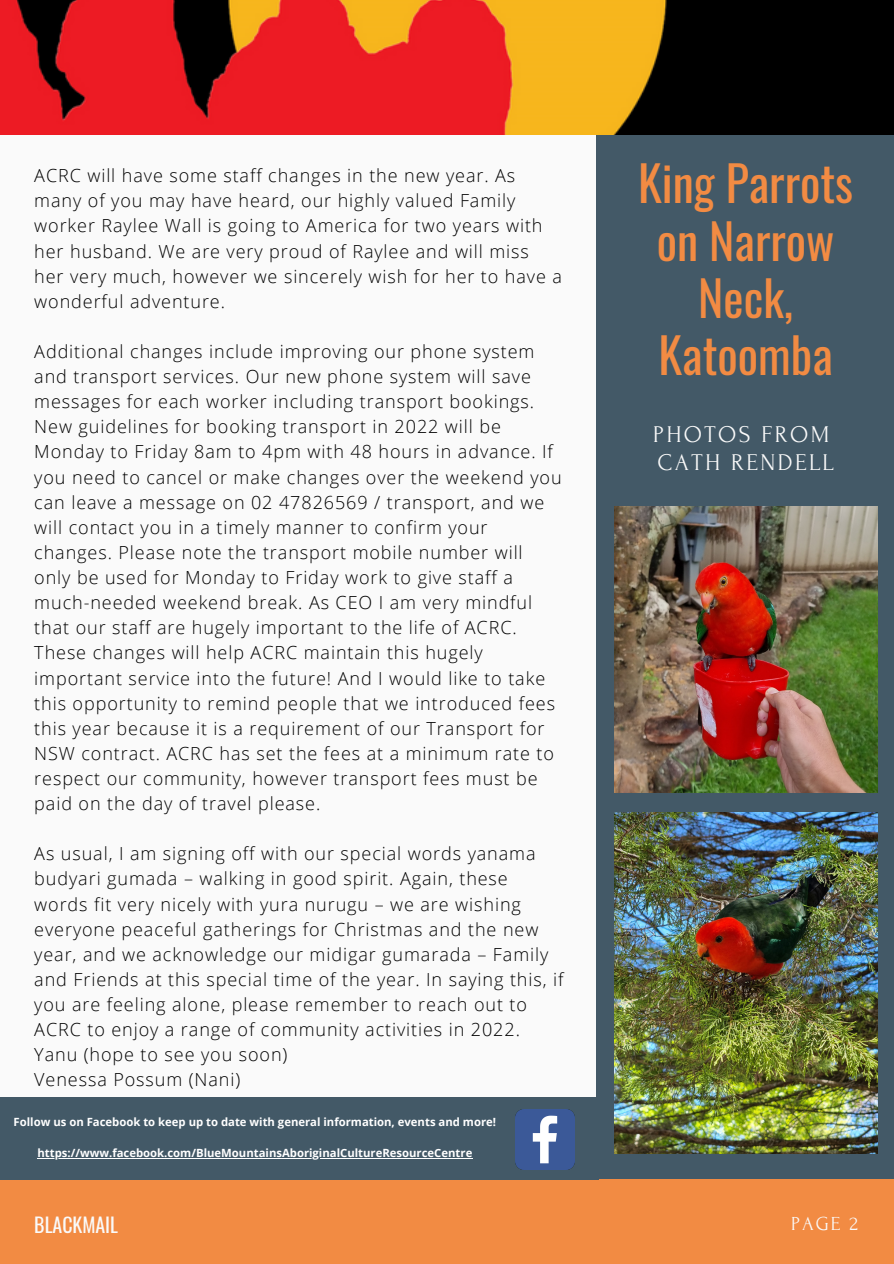
<style>
.page{position:relative;width:894px;height:1264px;background:#fff}
.page>*{position:absolute;margin:0;border:0;box-sizing:border-box;transform-origin:0 0}
.t1{font:48px/57.4px "Oswald";color:#f28b43;text-align:center}
.t2{font:24px "Forum";letter-spacing:.1em;color:#fafafa}
.t3{font:19.8px "Oswald";color:#fafafa}
.t4{font:19.8px "Forum";color:#fafafa}
.t5{font:300 18px/25px "Open Sans";letter-spacing:.05em;color:#000}
.t6{font:700 11.25px "Open Sans";color:#fff}
</style>
<div class="page">
<div style="left:0;top:0;width:893px;height:1263px;background:#fafafa"></div>
<div style="left:596px;top:111px;width:297px;height:1076px;background:#435967"></div>
<div style="left:0;top:1178px;width:893px;height:85px;background:#f28b43"></div>
<img style="left:0;top:0;width:893px;height:134px">
<div style="left:0;top:1096px;width:598px;height:83px;background:#435967"></div>
<img style="left:614px;top:506px;width:262px;height:286px">
<img style="left:614px;top:812px;width:262px;height:341px">
<img style="left:515px;top:1109px;width:60px;height:59px">
<hr style="left:37px;top:1157px;width:435px;height:1px;background:#fff">
<p class="t5" style="left:34px;top:163px;width:529px">ACRC will have some staff changes in the new year. As many of you may have heard, our highly valued Family worker Raylee Wall is going to America for two years with her husband. We are very proud of Raylee and will miss her very much, however we sincerely wish for her to have a wonderful adventure.</p>
<p class="t5" style="left:34px;top:338px;width:528px">Additional changes include improving our phone system and transport services. Our new phone system will save messages for each worker including transport bookings.<br>New guidelines for booking transport in 2022 will be Monday to Friday 8am to 4pm with 48 hours in advance. If you need to cancel or make changes over the weekend you can leave a message on 02 47826569 / transport, and we will contact you in a timely manner to confirm your changes. Please note the transport mobile number will only be used for Monday to Friday work to give staff a much-needed weekend break. As CEO I am very mindful that our staff are hugely important to the life of ACRC.<br>These changes will help ACRC maintain this hugely important service into the future! And I would like to take this opportunity to remind people that we introduced fees this year because it is a requirement of our Transport for NSW contract. ACRC has set the fees at a minimum rate to respect our community, however transport fees must be paid on the day of travel please.</p>
<p class="t5" style="left:34px;top:840px;width:530px">As usual, I am signing off with our special words yanama budyari gumada – walking in good spirit. Again, these words fit very nicely with yura nurugu – we are wishing everyone peaceful gatherings for Christmas and the new year, and we acknowledge our midigar gumarada – Family and Friends at this special time of the year. In saying this, if you are feeling alone, please remember to reach out to ACRC to enjoy a range of community activities in 2022.</p>
<p class="t5" style="left:34px;top:1041px;width:254px">Yanu (hope to see you soon)</p>
<p class="t5" style="left:34px;top:1066px;width:207px">Venessa Possum (Nani)</p>
<p class="t6" style="left:14px;top:1114px;width:484px">Follow us on Facebook to keep up to date with general information, events and more!</p>
<p class="t6" style="left:37px;top:1145px;width:436px">https://www.facebook.com/BlueMountainsAboriginalCultureResourceCentre</p>
<p class="t1" style="left:638px;top:153px;width:216px">King Parrots on Narrow<br>Neck,<br>Katoomba</p>
<p class="t2" style="left:653px;top:422px;width:178px">PHOTOS FROM</p>
<p class="t2" style="left:657px;top:450px;width:178px">CATH RENDELL</p>
<p class="t3" style="left:34px;top:1209px;width:85px">BLACKMAIL</p>
<p class="t4" style="left:790px;top:1212px;width:68px">PAGE 2</p>
</div>
